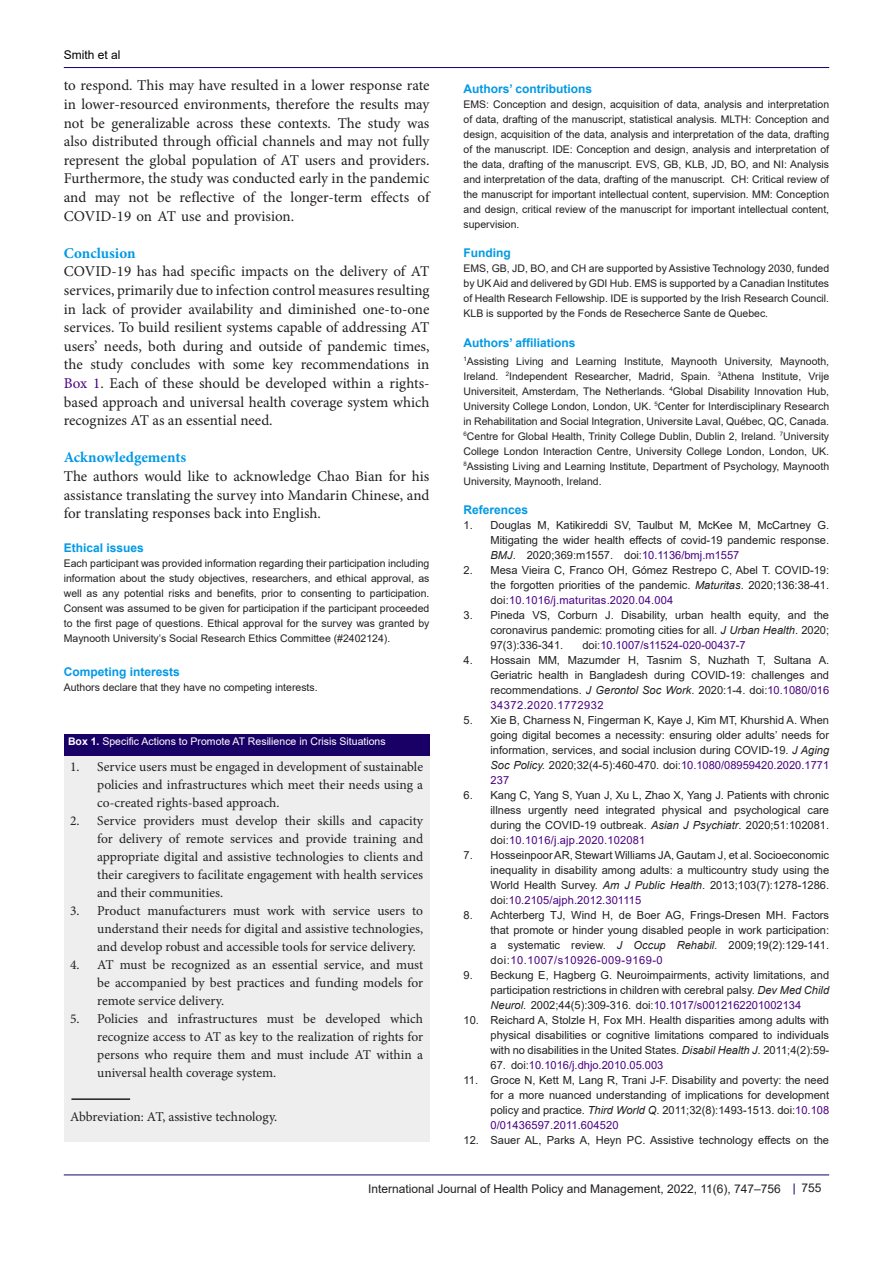
<style>
.page{position:relative;width:893px;height:1263px;background:#fff}
.page>*{position:absolute;margin:0;border:0;box-sizing:border-box;transform-origin:0 0}
.t1{font:15px/18.6px "Minion Pro";color:#231f20;text-align:justify}
.t2{font:700 15px "Minion Pro";color:#0099e5}
.t3{font:13.5px/18px "Minion Pro";color:#231f20;text-align:justify}
.t4{font:700 12px "Arial";color:#0099e5}
.t5{font:12px "Arial";color:#231f20}
.t6{font:12px "Arial";color:#000001}
.t7{font:11.1px/15px "Arial";color:#231f20;text-align:justify}
.t8{font:11.1px "Arial";color:#4b0082}
.t9{font:10.5px/15px "Arial";color:#231f20;text-align:justify}
.t10{font:10.5px "Arial";color:#fff}
.s1{color:#4b0082}
.s2{font-weight:700}
.s3{font-style:italic}
.s4{color:#231f20}
</style>
<div class="page">
<hr style="left:64px;top:67px;width:765px;height:1px;background:#190066">
<hr style="left:64px;top:1175px;width:765px;height:1px;background:#190066">
<div style="left:64px;top:754px;width:365px;height:388px;background:#eee"></div>
<div style="left:64px;top:733px;width:365px;height:22px;background:#190066"></div>
<hr style="left:71px;top:1098px;width:59px;height:2px;background:#231f20">
<p class="t6" style="left:64px;top:46px;width:58px">Smith et al</p>
<p class="t1" style="left:64px;top:76px;width:367px">to respond. This may have resulted in a lower response rate in lower-resourced environments, therefore the results may not be generalizable across these contexts. The study was also distributed through official channels and may not fully represent the global population of AT users and providers.<br>Furthermore, the study was conducted early in the pandemic and may not be reflective of the longer-term effects of COVID-19 on AT use and provision.</p>
<p class="t2" style="left:64px;top:242px;width:73px">Conclusion</p>
<p class="t1" style="left:64px;top:262px;width:367px">COVID-19 has had specific impacts on the delivery of AT services, primarily due to infection control measures resulting in lack of provider availability and diminished one-to-one services. To build resilient systems capable of addressing AT users’ needs, both during and outside of pandemic times, the study concludes with some key recommendations in <span class="s1">Box 1</span>. Each of these should be developed within a rights&shy;based approach and universal health coverage system which recognizes AT as an essential need.</p>
<p class="t2" style="left:64px;top:447px;width:124px">Acknowledgements</p>
<p class="t1" style="left:64px;top:467px;width:367px">The authors would like to acknowledge Chao Bian for his assistance translating the survey into Mandarin Chinese, and for translating responses back into English.</p>
<p class="t4" style="left:64px;top:539px;width:82px">Ethical issues</p>
<p class="t9" style="left:64px;top:556px;width:367px">Each participant was provided information regarding their participation including information about the study objectives, researchers, and ethical approval, as well as any potential risks and benefits, prior to consenting to participation.<br>Consent was assumed to be given for participation if the participant proceeded to the first page of questions. Ethical approval for the survey was granted by Maynooth University’s Social Research Ethics Committee (#2402124).</p>
<p class="t4" style="left:64px;top:663px;width:118px">Competing interests</p>
<p class="t9" style="left:64px;top:679px;width:255px">Authors declare that they have no competing interests.</p>
<p class="t10" style="left:68px;top:734px;width:319px"><span class="s2">Box 1.</span> Specific Actions to Promote AT Resilience in Crisis Situations</p>
<p class="t3" style="left:97px;top:757px;width:327px;text-indent:-27px">1. Service users must be engaged in development of sustainable policies and infrastructures which meet their needs using a co-created rights-based approach.</p>
<p class="t3" style="left:97px;top:811px;width:327px;text-indent:-27px">2. Service providers must develop their skills and capacity for delivery of remote services and provide training and appropriate digital and assistive technologies to clients and their caregivers to facilitate engagement with health services and their communities.</p>
<p class="t3" style="left:97px;top:901px;width:327px;text-indent:-27px">3. Product manufacturers must work with service users to understand their needs for digital and assistive technologies, and develop robust and accessible tools for service delivery.</p>
<p class="t3" style="left:97px;top:955px;width:327px;text-indent:-27px">4. AT must be recognized as an essential service, and must be accompanied by best practices and funding models for remote service delivery.</p>
<p class="t3" style="left:97px;top:1009px;width:327px;text-indent:-27px">5. Policies and infrastructures must be developed which recognize access to AT as key to the realization of rights for persons who require them and must include AT within a universal health coverage system.</p>
<p class="t3" style="left:70px;top:1108px;width:209px">Abbreviation: AT, assistive technology.</p>
<p class="t4" style="left:463px;top:80px;width:130px">Authors’ contributions</p>
<p class="t9" style="left:463px;top:96px;width:367px">EMS: Conception and design, acquisition of data, analysis and interpretation of data, drafting of the manuscript, statistical analysis. MLTH: Conception and design, acquisition of the data, analysis and interpretation of the data, drafting of the manuscript. IDE: Conception and design, analysis and interpretation of the data, drafting of the manuscript. EVS, GB, KLB, JD, BO, and NI: Analysis and interpretation of the data, drafting of the manuscript. CH: Critical review of the manuscript for important intellectual content, supervision. MM: Conception and design, critical review of the manuscript for important intellectual content, supervision.</p>
<p class="t4" style="left:463px;top:244px;width:49px">Funding</p>
<p class="t9" style="left:463px;top:261px;width:367px">EMS, GB, JD, BO, and CH are supported by Assistive Technology 2030, funded by UK Aid and delivered by GDI Hub. EMS is supported by a Canadian Institutes of Health Research Fellowship. IDE is supported by the Irish Research Council.<br>KLB is supported by the Fonds de Resecherce Sante de Quebec.</p>
<p class="t4" style="left:463px;top:334px;width:114px">Authors’ affiliations</p>
<p class="t9" style="left:463px;top:353px;width:367px"><sup>1</sup>Assisting Living and Learning Institute, Maynooth University, Maynooth, Ireland. <sup>2</sup>Independent Researcher, Madrid, Spain. <sup>3</sup>Athena Institute, Vrije Universiteit, Amsterdam, The Netherlands. <sup>4</sup>Global Disability Innovation Hub, University College London, London, UK. <sup>5</sup>Center for Interdisciplinary Research in Rehabilitation and Social Integration, Universite Laval, Québec, QC, Canada.<br><sup>6</sup>Centre for Global Health, Trinity College Dublin, Dublin 2, Ireland. <sup>7</sup>University College London Interaction Centre, University College London, London, UK.<br><sup>8</sup>Assisting Living and Learning Institute, Department of Psychology, Maynooth University, Maynooth, Ireland.</p>
<p class="t4" style="left:463px;top:501px;width:66px">References</p>
<p class="t7" style="left:490px;top:518px;width:340px;text-indent:-27px">1. Douglas M, Katikireddi SV, Taulbut M, McKee M, McCartney G.<br>Mitigating the wider health effects of covid-19 pandemic response.<br><span class="s3">BMJ</span>. 2020;369:m1557. doi:<span class="s1">10.1136/bmj.m1557</span></p>
<p class="t7" style="left:490px;top:563px;width:340px;text-indent:-27px">2. Mesa Vieira C, Franco OH, Gómez Restrepo C, Abel T. COVID-19: the forgotten priorities of the pandemic. <span class="s3">Maturitas</span>. 2020;136:38-41. doi:<span class="s1">10.1016/j.maturitas.2020.04.004</span></p>
<p class="t7" style="left:490px;top:608px;width:340px;text-indent:-27px">3. Pineda VS, Corburn J. Disability, urban health equity, and the coronavirus pandemic: promoting cities for all. <span class="s3">J Urban Health</span>. 2020; 97(3):336-341.</p>
<p class="t8" style="left:582px;top:637px;width:165px"><span class="s4">doi:</span>10.1007/s11524-020-00437-7</p>
<p class="t7" style="left:490px;top:653px;width:340px;text-indent:-27px">4. Hossain MM, Mazumder H, Tasnim S, Nuzhath T, Sultana A.<br>Geriatric health in Bangladesh during COVID-19: challenges and recommendations. <span class="s3">J Gerontol Soc Work</span>. 2020:1-4. doi:<span class="s1">10.1080/016<br>34372.2020.1772932</span></p>
<p class="t7" style="left:490px;top:713px;width:340px;text-indent:-27px">5. Xie B, Charness N, Fingerman K, Kaye J, Kim MT, Khurshid A. When going digital becomes a necessity: ensuring older adults’ needs for information, services, and social inclusion during COVID-19. <span class="s3">J Aging Soc Policy.</span> 2020;32(4-5):460-470. doi:<span class="s1">10.1080/08959420.2020.1771<br>237</span></p>
<p class="t7" style="left:490px;top:788px;width:340px;text-indent:-27px">6. Kang C, Yang S, Yuan J, Xu L, Zhao X, Yang J. Patients with chronic illness urgently need integrated physical and psychological care during the COVID-19 outbreak. <span class="s3">Asian J Psychiatr</span>. 2020;51:102081. doi:<span class="s1">10.1016/j.ajp.2020.102081</span></p>
<p class="t7" style="left:490px;top:848px;width:340px;text-indent:-27px">7. Hosseinpoor AR, Stewart Williams JA, Gautam J, et al. Socioeconomic inequality in disability among adults: a multicountry study using the World Health Survey. <span class="s3">Am J Public Health</span>. 2013;103(7):1278-1286. doi:<span class="s1">10.2105/ajph.2012.301115</span></p>
<p class="t7" style="left:490px;top:908px;width:340px;text-indent:-27px">8. Achterberg TJ, Wind H, de Boer AG, Frings-Dresen MH. Factors that promote or hinder young disabled people in work participation: a systematic review. <span class="s3">J Occup Rehabil.</span> 2009;19(2):129-141. doi:<span class="s1">10.1007/s10926-009-9169-0</span></p>
<p class="t7" style="left:490px;top:968px;width:340px;text-indent:-27px">9. Beckung E, Hagberg G. Neuroimpairments, activity limitations, and participation restrictions in children with cerebral palsy. <span class="s3">Dev Med Child Neurol</span>. 2002;44(5):309-316. doi:<span class="s1">10.1017/s0012162201002134</span></p>
<p class="t7" style="left:490px;top:1013px;width:340px;text-indent:-27px">10. Reichard A, Stolzle H, Fox MH. Health disparities among adults with physical disabilities or cognitive limitations compared to individuals with no disabilities in the United States. <span class="s3">Disabil Health J.</span> 2011;4(2):59-</p>
<p class="t8" style="left:490px;top:1057px;width:174px"><span class="s4">67. doi:</span>10.1016/j.dhjo.2010.05.003</p>
<p class="t7" style="left:490px;top:1073px;width:340px;text-indent:-27px">11. Groce N, Kett M, Lang R, Trani J-F. Disability and poverty: the need for a more nuanced understanding of implications for development policy and practice. <span class="s3">Third World Q</span>. 2011;32(8):1493-1513. doi:<span class="s1">10.108<br>0/01436597.2011.604520</span></p>
<p class="t7" style="left:463px;top:1133px;width:367px">12. Sauer AL, Parks A, Heyn PC. Assistive technology effects on the</p>
<p class="t5" style="left:368px;top:1180px;width:414px">International Journal of Health Policy and Management, 2022, 11(6), 747–756</p>
<p class="t5" style="left:801px;top:1180px;width:22px">755</p>
</div>
